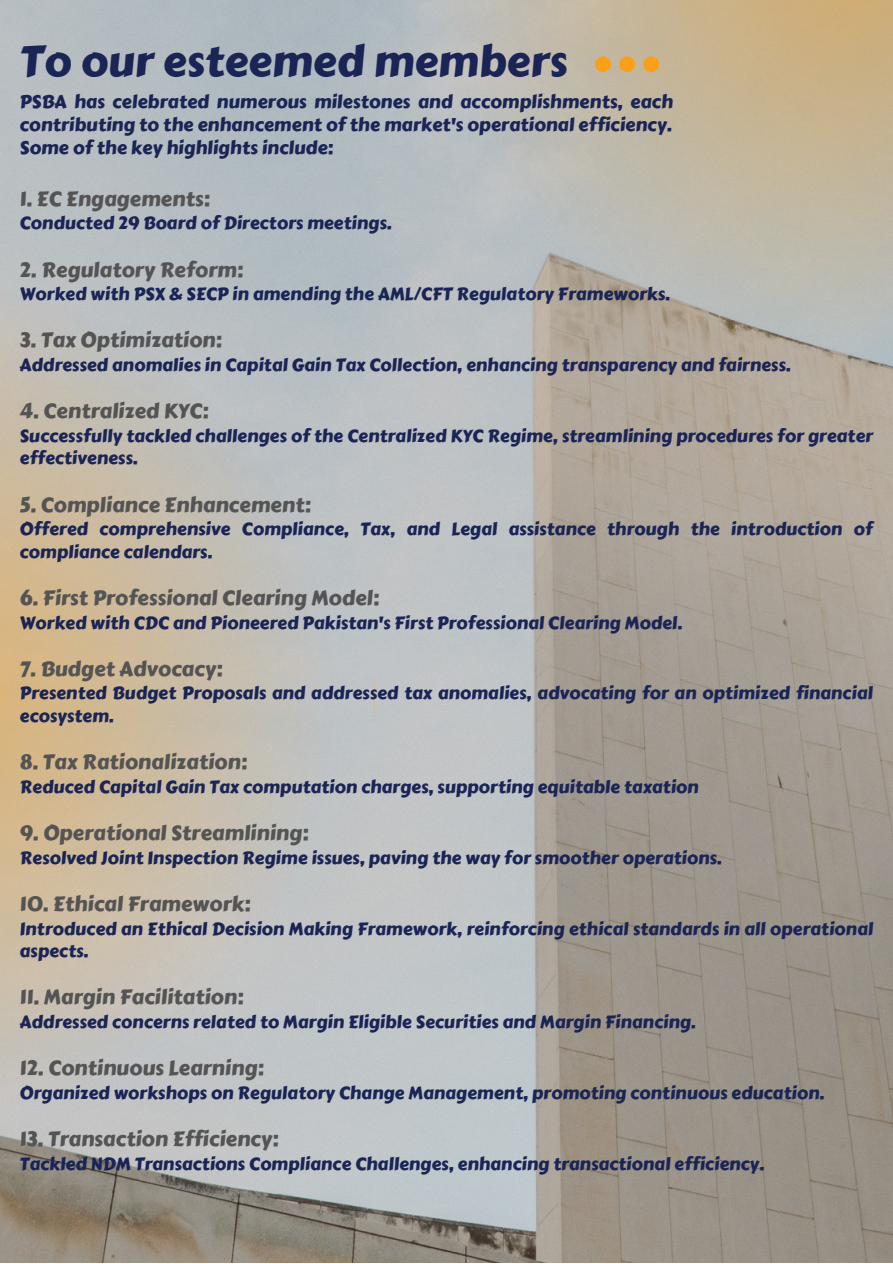
<style>
.page{position:relative;width:893px;height:1264px;background:#fff}
.page>*{position:absolute;margin:0;border:0;box-sizing:border-box;transform-origin:0 0}
.t1{font:42.75px "Carter One";color:#1a2556}
.t2{font:20.55px "Carter One";color:#545454}
.t3{font:18.3px/23px "Carter One";color:#1a2556;text-align:justify}
.t4{font:17.7px/22.5px "Carter One";color:#1a2556}
</style>
<div class="page">
<img style="left:0;top:0;width:892px;height:1262px">
<svg style="left:387px;top:0;width:505px;height:409px;background:#bcb6a9"></svg>
<svg style="left:0;top:237px;width:374px;height:921px;background:#c3bfb4"></svg>
<svg style="left:595px;top:56px;width:64px;height:16px"></svg>
<p class="t1" style="left:20px;top:29px;width:549px">To our esteemed members</p>
<p class="t3" style="left:20px;top:90px;width:654px">PSBA has celebrated numerous milestones and accomplishments, each contributing to the enhancement of the market's operational efficiency.<br>Some of the key highlights include:</p>
<p class="t2" style="left:20px;top:183px;width:192px">1. EC Engagements:</p>
<p class="t4" style="left:20px;top:212px;width:373px">Conducted 29 Board of Directors meetings.</p>
<p class="t2" style="left:20px;top:254px;width:225px">2. Regulatory Reform:</p>
<p class="t4" style="left:20px;top:283px;width:652px">Worked with PSX &amp; SECP in amending the AML/CFT Regulatory Frameworks.</p>
<p class="t2" style="left:20px;top:325px;width:204px">3. Tax Optimization:</p>
<p class="t4" style="left:20px;top:354px;width:772px">Addressed anomalies in Capital Gain Tax Collection, enhancing transparency and fairness.</p>
<p class="t2" style="left:20px;top:395px;width:191px">4. Centralized KYC:</p>
<p class="t4" style="left:20px;top:425px;width:854px">Successfully tackled challenges of the Centralized KYC Regime, streamlining procedures for greater effectiveness.</p>
<p class="t2" style="left:20px;top:489px;width:293px">5. Compliance Enhancement:</p>
<p class="t4" style="left:20px;top:518px;width:854px">Offered comprehensive Compliance, Tax, and Legal assistance through the introduction of compliance calendars.</p>
<p class="t2" style="left:20px;top:582px;width:361px">6. First Professional Clearing Model:</p>
<p class="t4" style="left:20px;top:611px;width:664px">Worked with CDC and Pioneered Pakistan's First Professional Clearing Model.</p>
<p class="t2" style="left:20px;top:653px;width:205px">7. Budget Advocacy:</p>
<p class="t4" style="left:20px;top:682px;width:854px">Presented Budget Proposals and addressed tax anomalies, advocating for an optimized financial ecosystem.</p>
<p class="t2" style="left:20px;top:746px;width:229px">8. Tax Rationalization:</p>
<p class="t4" style="left:20px;top:775px;width:680px">Reduced Capital Gain Tax computation charges, supporting equitable taxation</p>
<p class="t2" style="left:20px;top:817px;width:291px">9. Operational Streamlining:</p>
<p class="t4" style="left:20px;top:846px;width:703px">Resolved Joint Inspection Regime issues, paving the way for smoother operations.</p>
<p class="t2" style="left:20px;top:888px;width:233px">10. Ethical Framework:</p>
<p class="t4" style="left:20px;top:917px;width:855px">Introduced an Ethical Decision Making Framework, reinforcing ethical standards in all operational aspects.</p>
<p class="t2" style="left:20px;top:981px;width:226px">11. Margin Facilitation:</p>
<p class="t4" style="left:20px;top:1010px;width:677px">Addressed concerns related to Margin Eligible Securities and Margin Financing.</p>
<p class="t2" style="left:20px;top:1052px;width:246px">12. Continuous Learning:</p>
<p class="t4" style="left:20px;top:1081px;width:806px">Organized workshops on Regulatory Change Management, promoting continuous education.</p>
<p class="t2" style="left:20px;top:1123px;width:261px">13. Transaction Efficiency:</p>
<p class="t4" style="left:20px;top:1152px;width:746px">Tackled NDM Transactions Compliance Challenges, enhancing transactional efficiency.</p>
</div>
